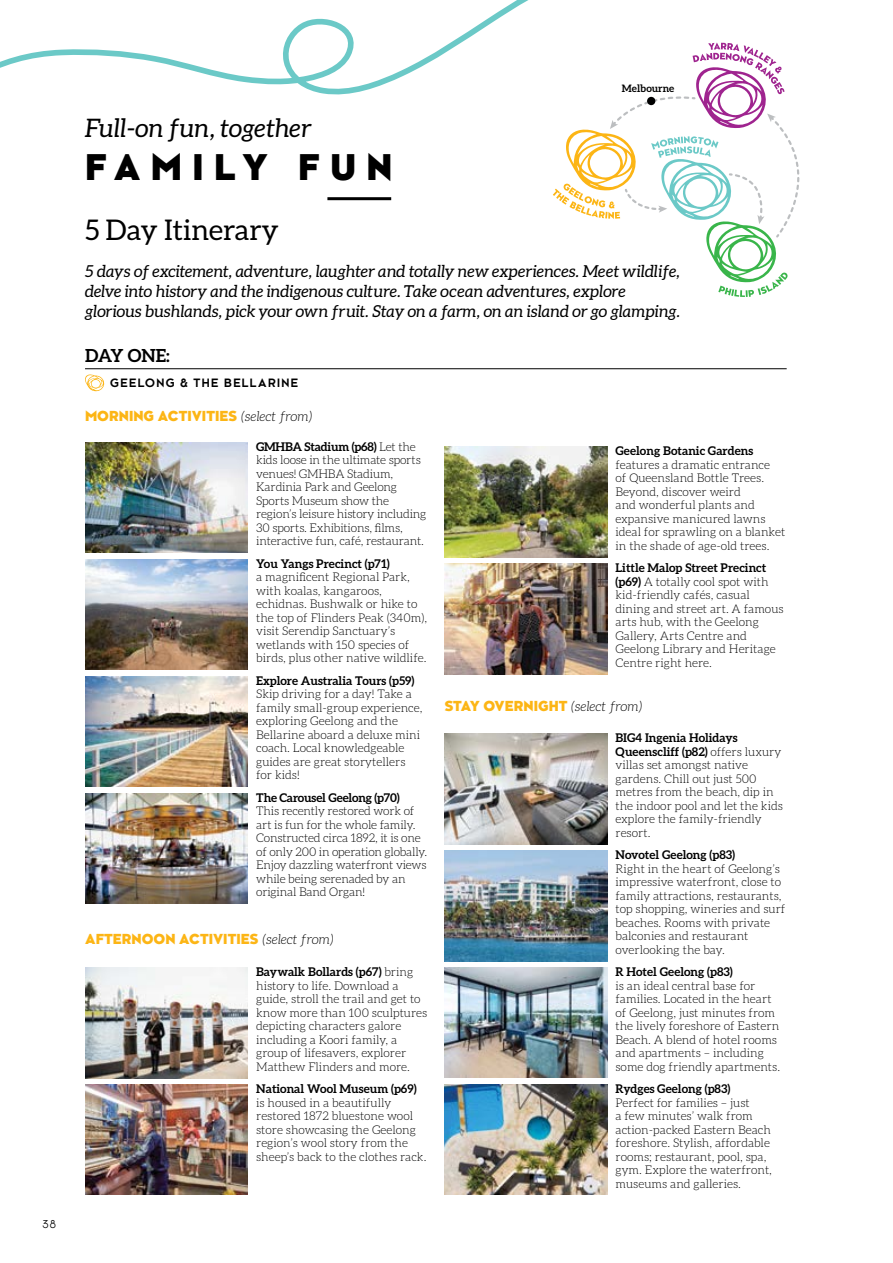
<style>
.page{position:relative;width:893px;height:1263px;background:#fff}
.page>*{position:absolute;margin:0;border:0;box-sizing:border-box;transform-origin:0 0}
.t1{font:800 34.5px "Kessel 105 W00";letter-spacing:.3em;color:#000}
.t2{font:28.5px "Aleo";color:#000}
.t3{font:italic 25.5px "Aleo";color:#000}
.t4{font:700 18px "Aleo";letter-spacing:-.015em;color:#000}
.t5{font:italic 16.5px/19.8px "Aleo";color:#000}
.t6{font:800 13.5px "Kessel 105 W00";color:#fcb515}
.t7{font:300 12px/13.5px "Aleo";color:#000}
.t8{font:700 12px "Aleo";color:#000}
.t9{font:700 11.25px "Kessel 105 W00";letter-spacing:.12em;color:#000}
.t10{font:10.5px "Kessel 105 W00";color:#000}
.t11{font:700 10.2px "Aleo";color:#000}
.s1{font-family:"Aleo";font-weight:300;font-style:italic;color:#000}
.s2{font-weight:700}
</style>
<div class="page">
<svg style="left:553px;top:43px;width:246px;height:254px"></svg>
<div style="left:647px;top:97px;width:8px;height:8px;background:#000;border-radius:50%"></div>
<hr style="left:85px;top:368px;width:702px;height:1px;background:#000">
<svg style="left:85px;top:374px;width:19px;height:17px"></svg>
<img style="left:85px;top:442px;width:163px;height:111px">
<img style="left:444px;top:850px;width:163px;height:111px">
<img style="left:444px;top:1084px;width:163px;height:111px">
<img style="left:444px;top:733px;width:163px;height:111px">
<img style="left:444px;top:563px;width:163px;height:111px">
<img style="left:85px;top:559px;width:163px;height:111px">
<img style="left:444px;top:967px;width:163px;height:111px">
<img style="left:85px;top:967px;width:163px;height:111px">
<img style="left:85px;top:676px;width:163px;height:111px">
<img style="left:85px;top:793px;width:163px;height:111px">
<img style="left:85px;top:1084px;width:163px;height:111px">
<hr style="left:327px;top:197px;width:64px;height:3px;background:#000">
<img style="left:444px;top:446px;width:163px;height:111px">
<svg style="left:0;top:0;width:636px;height:101px"></svg>
<p class="t10" style="left:43px;top:1218px;width:15px">38</p>
<h3 class="t3" style="left:85px;top:114px;width:228px">Full-on fun, together</h3>
<h1 class="t1" style="left:85px;top:148px;width:309px">FAMILY FUN</h1>
<h2 class="t2" style="left:85px;top:213px;width:195px">5 Day Itinerary</h2>
<p class="t11" style="left:622px;top:83px;width:54px">Melbourne</p>
<p class="t5" style="left:85px;top:261px;width:597px">5 days of excitement, adventure, laughter and totally new experiences. Meet wildlife, delve into history and the indigenous culture. Take ocean adventures, explore glorious bushlands, pick your own fruit. Stay on a farm, on an island or go glamping.</p>
<h3 class="t4" style="left:85px;top:345px;width:86px">DAY ONE:</h3>
<p class="t9" style="left:110px;top:376px;width:189px">GEELONG &amp; THE BELLARINE</p>
<p class="t6" style="left:85px;top:408px;width:229px">MORNING ACTIVITIES <span class="s1">(select from)</span></p>
<p class="t7" style="left:256px;top:440px;width:172px"><span class="s2">GMHBA Stadium (p68)</span> Let the kids loose in the ultimate sports venues! GMHBA Stadium,<br>Kardinia Park and Geelong<br>Sports Museum show the region’s leisure history including<br>30 sports. Exhibitions, films, interactive fun, café, restaurant.</p>
<p class="t8" style="left:256px;top:557px;width:135px">You Yangs Precinct (p71)</p>
<p class="t7" style="left:256px;top:570px;width:172px">a magnificent Regional Park, with koalas, kangaroos, echidnas. Bushwalk or hike to the top of Flinders Peak (340m), visit Serendip Sanctuary’s wetlands with 150 species of birds, plus other native wildlife.</p>
<p class="t8" style="left:256px;top:673px;width:160px">Explore Australia Tours (p59)</p>
<p class="t7" style="left:256px;top:687px;width:168px">Skip driving for a day! Take a family small-group experience, exploring Geelong and the<br>Bellarine aboard a deluxe mini coach. Local knowledgeable guides are great storytellers for kids!</p>
<p class="t8" style="left:256px;top:790px;width:145px">The Carousel Geelong (p70)</p>
<p class="t7" style="left:256px;top:804px;width:173px">This recently restored work of art is fun for the whole family.<br>Constructed circa 1892, it is one of only 200 in operation globally.<br>Enjoy dazzling waterfront views while being serenaded by an original Band Organ!</p>
<p class="t6" style="left:85px;top:931px;width:250px">AFTERNOON ACTIVITIES <span class="s1">(select from)</span></p>
<p class="t7" style="left:256px;top:965px;width:173px"><span class="s2">Baywalk Bollards (p67)</span> bring history to life. Download a guide, stroll the trail and get to know more than 100 sculptures depicting characters galore including a Koori family, a group of lifesavers, explorer<br>Matthew Flinders and more.</p>
<p class="t8" style="left:256px;top:1082px;width:162px">National Wool Museum (p69)</p>
<p class="t7" style="left:256px;top:1095px;width:172px">is housed in a beautifully restored 1872 bluestone wool store showcasing the Geelong region’s wool story from the sheep’s back to the clothes rack.</p>
<p class="t8" style="left:615px;top:444px;width:139px">Geelong Botanic Gardens</p>
<p class="t7" style="left:615px;top:458px;width:171px">features a dramatic entrance<br>of Queensland Bottle Trees.<br>Beyond, discover weird<br>and wonderful plants and expansive manicured lawns ideal for sprawling on a blanket in the shade of age-old trees.</p>
<p class="t7" style="left:615px;top:561px;width:170px"><span class="s2">Little Malop Street Precinct (p69)</span> A totally cool spot with kid-friendly cafés, casual dining and street art. A famous arts hub, with the Geelong<br>Gallery, Arts Centre and<br>Geelong Library and Heritage<br>Centre right here.</p>
<p class="t6" style="left:444px;top:699px;width:200px">STAY OVERNIGHT <span class="s1">(select from)</span></p>
<p class="t7" style="left:615px;top:731px;width:169px"><span class="s2">BIG4 Ingenia Holidays<br>Queenscliff (p82)</span> offers luxury villas set amongst native gardens. Chill out just 500 metres from the beach, dip in the indoor pool and let the kids explore the family-friendly resort.</p>
<p class="t8" style="left:615px;top:848px;width:121px">Novotel Geelong (p83)</p>
<p class="t7" style="left:615px;top:862px;width:171px">Right in the heart of Geelong’s impressive waterfront, close to family attractions, restaurants, top shopping, wineries and surf beaches. Rooms with private balconies and restaurant overlooking the bay.</p>
<p class="t8" style="left:615px;top:965px;width:119px">R Hotel Geelong (p83)</p>
<p class="t7" style="left:615px;top:979px;width:166px">is an ideal central base for families. Located in the heart of Geelong, just minutes from the lively foreshore of Eastern<br>Beach. A blend of hotel rooms and apartments – including some dog friendly apartments.</p>
<p class="t8" style="left:615px;top:1082px;width:116px">Rydges Geelong (p83)</p>
<p class="t7" style="left:615px;top:1095px;width:158px">Perfect for families – just<br>a few minutes’ walk from action-packed Eastern Beach foreshore. Stylish, affordable rooms; restaurant, pool, spa, gym. Explore the waterfront, museums and galleries.</p>
</div>
